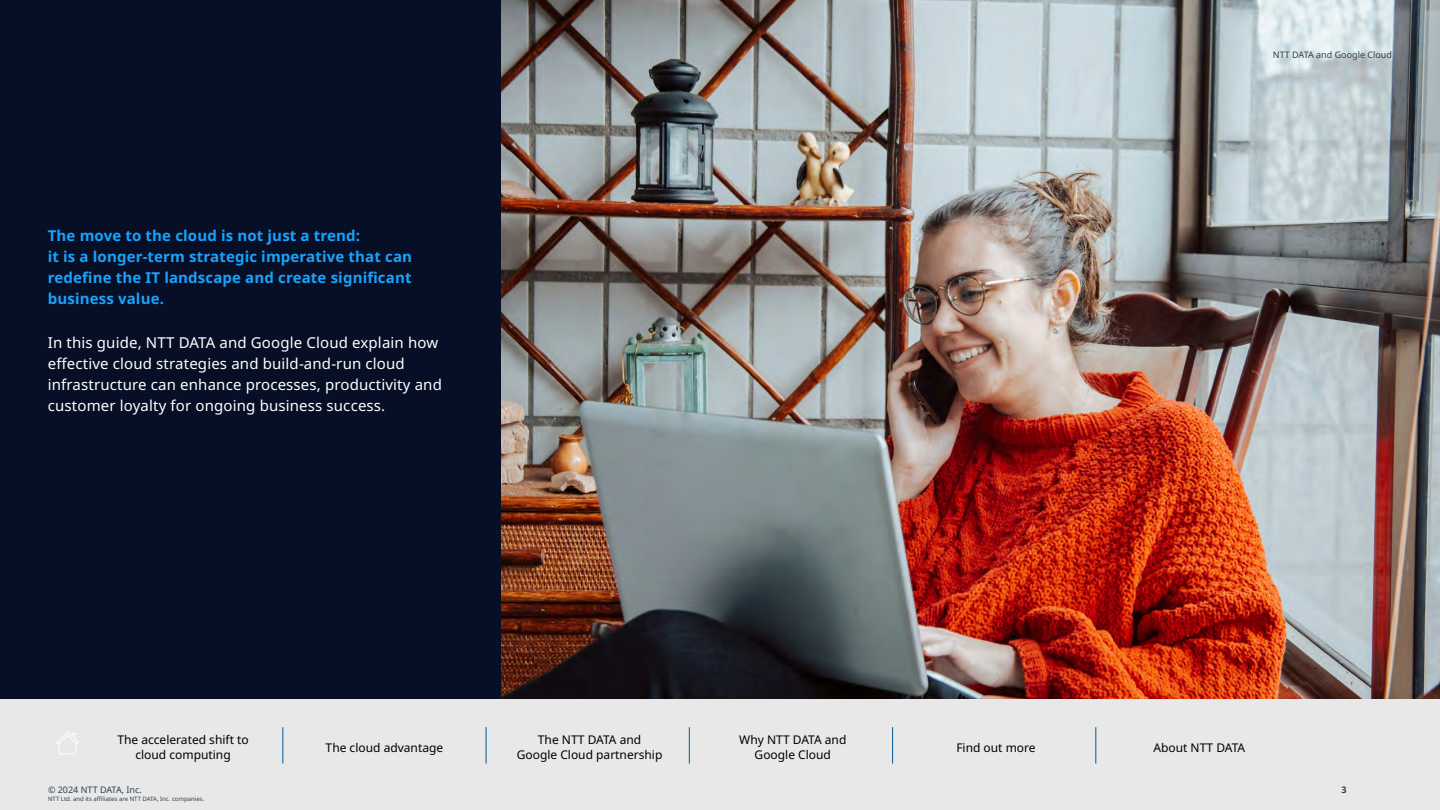
<style>
.page{position:relative;width:1440px;height:810px;background:#070f26}
.page>*{position:absolute;margin:0;border:0;box-sizing:border-box;transform-origin:0 0}
.BODY_TEXT_18pt{font:15px/21px "Noto Sans";letter-spacing:.01em;color:#fff}
.BODY_TEXT_18pt-2{font:700 15px/21px "Noto Sans";letter-spacing:.01em;color:#19a3fc}
.t1{font:12px/15px "Noto Sans";color:#000;text-align:center}
.PAGE_INFORMATION___LEGAL_12pt{font:9px "Noto Sans";color:#2e404d}
.t2{font:700 9px "Noto Sans";color:#2e404d}
.t3{font:6px "Noto Sans";color:#2e404d}
</style>
<div class="page">
<img style="left:501px;top:0;width:939px;height:699px">
<div style="left:0;top:699px;width:1440px;height:111px;background:#e8e8e8"></div>
<svg style="left:56px;top:732px;width:23px;height:22px"></svg>
<hr style="left:282px;top:727px;width:1px;height:37px;background:#005b96">
<hr style="left:486px;top:727px;width:1px;height:37px;background:#005b96">
<hr style="left:689px;top:727px;width:1px;height:37px;background:#005b96">
<hr style="left:892px;top:727px;width:1px;height:37px;background:#005b96">
<hr style="left:1095px;top:727px;width:1px;height:37px;background:#005b96">
<p class="BODY_TEXT_18pt-2" style="left:48px;top:225px;width:366px">The move to the cloud is not just a trend:<br>it is a longer-term strategic imperative that can redefine the IT landscape and create significant business value.</p>
<p class="BODY_TEXT_18pt" style="left:48px;top:332px;width:396px">In this guide, NTT DATA and Google Cloud explain how effective cloud strategies and build-and-run cloud infrastructure can enhance processes, productivity and customer loyalty for ongoing business success.</p>
<p class="PAGE_INFORMATION___LEGAL_12pt" style="left:1273px;top:49px;width:121px">NTT DATA and Google Cloud</p>
<p class="t1" style="left:117px;top:733px;width:133px">The accelerated shift to cloud computing</p>
<p class="t1" style="left:326px;top:740px;width:119px">The cloud advantage</p>
<p class="t1" style="left:517px;top:733px;width:147px">The NTT DATA and<br>Google Cloud partnership</p>
<p class="t1" style="left:739px;top:733px;width:109px">Why NTT DATA and<br>Google Cloud</p>
<p class="t1" style="left:956px;top:740px;width:81px">Find out more</p>
<p class="t1" style="left:1153px;top:740px;width:93px">About NTT DATA</p>
<p class="PAGE_INFORMATION___LEGAL_12pt" style="left:48px;top:785px;width:95px">© 2024 NTT DATA, Inc.</p>
<p class="t2" style="left:1342px;top:785px;width:7px">3</p>
<p class="t3" style="left:48px;top:795px;width:158px">NTT Ltd. and its affiliates are NTT DATA, Inc. companies.</p>
</div>
